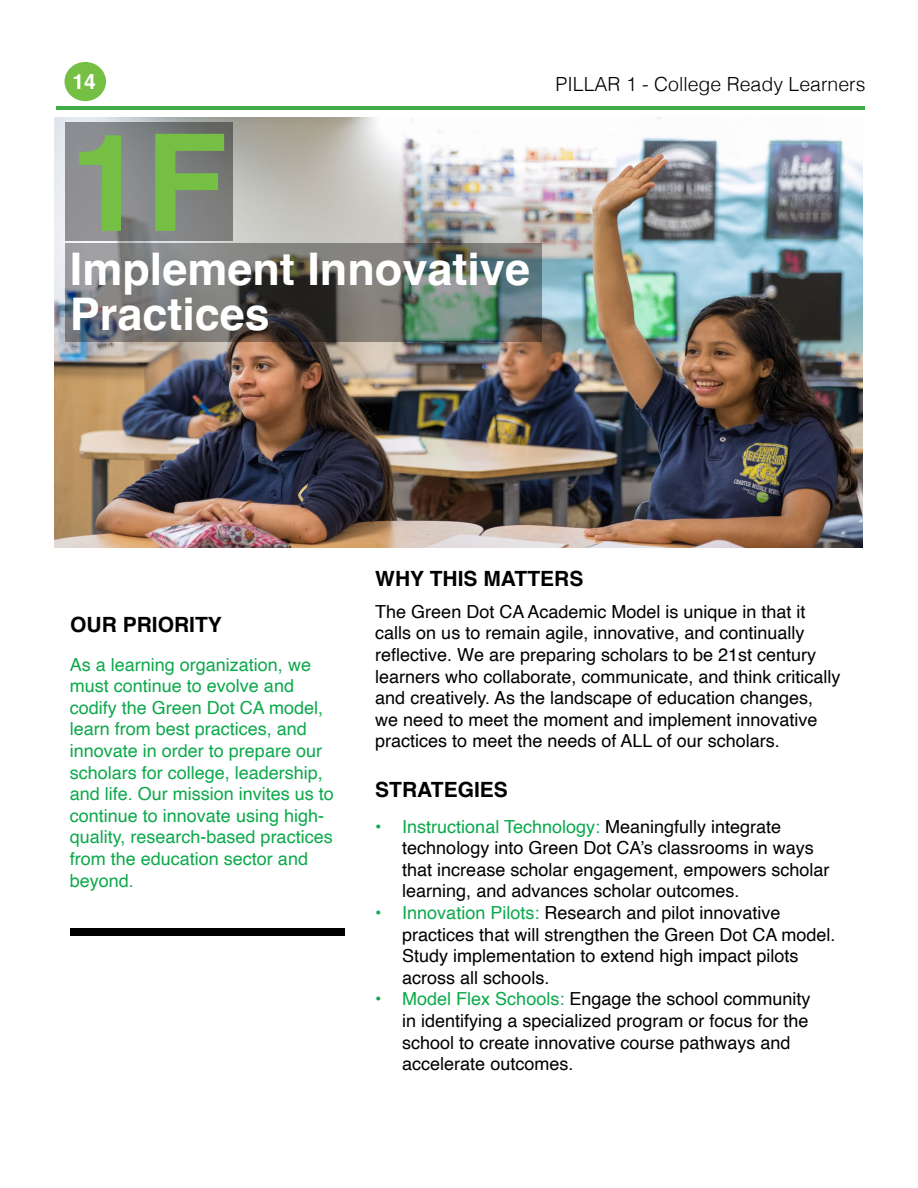
<style>
.page{position:relative;width:918px;height:1188px;background:#fff}
.page>*{position:absolute;margin:0;border:0;box-sizing:border-box;transform-origin:0 0}
.t1{font:700 135px "Helvetica";color:#75c044}
.t2{font:700 45px/45px "Helvetica";color:#fff}
.t3{font:700 21px "Helvetica";color:#000}
.t4{font:700 21px "Helvetica";color:#fff}
.t5{font:300 19.5px "Helvetica";color:#000}
.t6{font:18px/21.6px "Helvetica";color:#000}
.t7{font:18px/21.6px "Helvetica";color:#0ca94b}
.s1{color:#0ca94b}
</style>
<div class="page">
<hr style="left:56px;top:106px;width:809px;height:4px;background:#41ad49">
<img style="left:54px;top:118px;width:808px;height:430px">
<div style="left:70px;top:928px;width:275px;height:7px;background:#000"></div>
<div style="left:65px;top:62px;width:41px;height:39px;background:#75c044;border-radius:50%"></div>
<img style="left:65px;top:243px;width:477px;height:99px">
<svg style="left:65px;top:123px;width:168px;height:118px;background:#828485"></svg>
<p class="t4" style="left:73px;top:69px;width:25px">14</p>
<h1 class="t1" style="left:70px;top:101px;width:159px">1F</h1>
<h2 class="t2" style="left:70px;top:252px;width:462px">Implement Innovative<br>Practices</h2>
<p class="t5" style="left:556px;top:68px;width:311px">PILLAR 1 - College Ready Learners</p>
<p class="t3" style="left:70px;top:612px;width:153px">OUR PRIORITY</p>
<p class="t7" style="left:70px;top:654px;width:266px">As a learning organization, we must continue to evolve and codify the Green Dot CA model, learn from best practices, and innovate in order to prepare our scholars for college, leadership, and life. Our mission invites us to continue to innovate using high&shy;quality, research-based practices from the education sector and beyond.</p>
<p class="t3" style="left:375px;top:566px;width:210px">WHY THIS MATTERS</p>
<p class="t6" style="left:375px;top:601px;width:467px">The Green Dot CA Academic Model is unique in that it calls on us to remain agile, innovative, and continually reflective. We are preparing scholars to be 21st century learners who collaborate, communicate, and think critically and creatively. As the landscape of education changes, we need to meet the moment and implement innovative practices to meet the needs of ALL of our scholars.</p>
<p class="t3" style="left:375px;top:777px;width:134px">STRATEGIES</p>
<p class="t6" style="left:402px;top:816px;width:429px;text-indent:-27px"><span class="s1">• Instructional Technology:</span> Meaningfully integrate technology into Green Dot CA’s classrooms in ways that increase scholar engagement, empowers scholar learning, and advances scholar outcomes.</p>
<p class="t6" style="left:402px;top:903px;width:435px;text-indent:-27px"><span class="s1">• Innovation Pilots:</span> Research and pilot innovative practices that will strengthen the Green Dot CA model.<br>Study implementation to extend high impact pilots across all schools.</p>
<p class="t6" style="left:402px;top:989px;width:410px;text-indent:-27px"><span class="s1">• Model Flex Schools:</span> Engage the school community in identifying a specialized program or focus for the school to create innovative course pathways and accelerate outcomes.</p>
</div>
